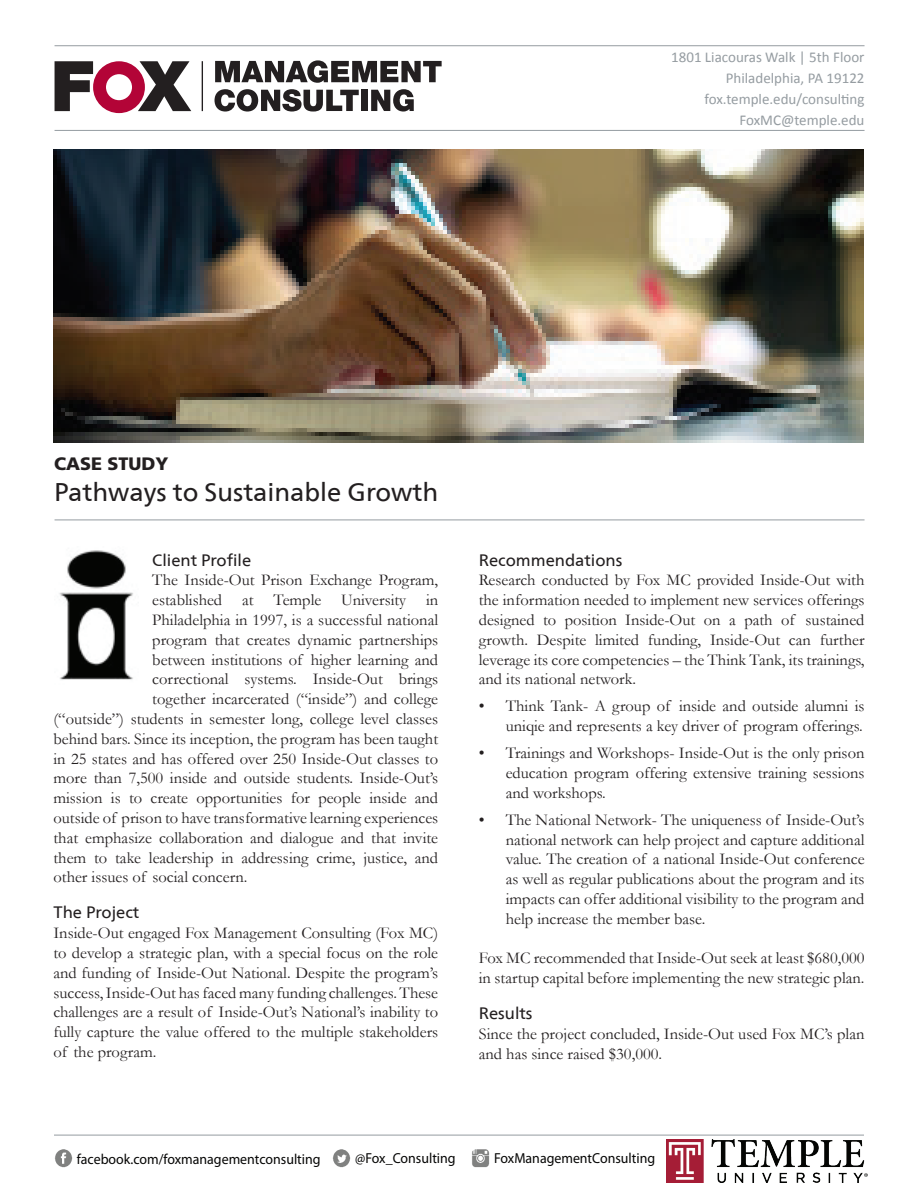
<style>
.page{position:relative;width:918px;height:1188px;background:#fff}
.page>*{position:absolute;margin:0;border:0;box-sizing:border-box;transform-origin:0 0}
.t1{font:25.5px "Frutiger Neue LT Com";color:#231f20}
.t2{font:900 18px "Frutiger LT Std";color:#231f20}
.t3{font:16.5px/19.8px "Garamond";color:#231f20;text-align:justify}
.t4{font:16.5px "Frutiger Neue LT Com";color:#231f20}
.t5{font:15px/21px "Calibri";color:#959ca1;text-align:right}
.t6{font:14.55px "Myriad Pro";color:#050504;scale:.96 1}
</style>
<div class="page">
<img style="left:54px;top:149px;width:809px;height:294px">
<hr style="left:54px;top:1135px;width:810px;height:1px;background:#959ca1">
<hr style="left:55px;top:520px;width:810px;height:1px;background:#959ca1">
<img style="left:55px;top:1149px;width:18px;height:19px">
<img style="left:332px;top:1149px;width:19px;height:19px">
<img style="left:472px;top:1149px;width:18px;height:19px">
<img style="left:59px;top:550px;width:74px;height:130px">
<hr style="left:55px;top:45px;width:810px;height:1px;background:#959ca1">
<hr style="left:55px;top:130px;width:810px;height:1px;background:#959ca1">
<svg style="left:55px;top:61px;width:136px;height:50px"></svg>
<hr style="left:202px;top:61px;width:1px;height:50px;background:#231f20">
<svg style="left:215px;top:60px;width:227px;height:23px"></svg>
<svg style="left:215px;top:89px;width:144px;height:23px"></svg>
<div style="left:361px;top:90px;width:7px;height:21px;background:#231f20"></div>
<svg style="left:371px;top:89px;width:43px;height:23px"></svg>
<img style="left:667px;top:1139px;width:200px;height:43px">
<p class="t5" style="left:671px;top:46px;width:195px">1801 Liacouras Walk | 5th Floor<br>Philadelphia, PA 19122 fox.temple.edu/consulting<br>FoxMC@temple.edu</p>
<p class="t2" style="left:54px;top:453px;width:116px">CASE STUDY</p>
<h1 class="t1" style="left:54px;top:477px;width:386px">Pathways to Sustainable Growth</h1>
<p class="t4" style="left:152px;top:550px;width:100px">Client Profile</p>
<p class="t3" style="left:152px;top:570px;width:287px">The Inside-Out Prison Exchange Program,</p>
<p class="t3" style="left:152px;top:590px;width:287px">established at Temple University in</p>
<p class="t3" style="left:152px;top:609px;width:287px">Philadelphia in 1997, is a successful national</p>
<p class="t3" style="left:152px;top:629px;width:287px">program that creates dynamic partnerships</p>
<p class="t3" style="left:152px;top:649px;width:287px">between institutions of higher learning and</p>
<p class="t3" style="left:152px;top:669px;width:287px">correctional systems. Inside-Out brings</p>
<p class="t3" style="left:152px;top:689px;width:287px">together incarcerated (“inside”) and college</p>
<p class="t3" style="left:53px;top:708px;width:386px">(“outside”) students in semester long, college level classes</p>
<p class="t3" style="left:53px;top:728px;width:386px">behind bars. Since its inception, the program has been taught</p>
<p class="t3" style="left:53px;top:748px;width:386px">in 25 states and has offered over 250 Inside-Out classes to</p>
<p class="t3" style="left:53px;top:768px;width:386px">more than 7,500 inside and outside students. Inside-Out’s</p>
<p class="t3" style="left:53px;top:788px;width:386px">mission is to create opportunities for people inside and</p>
<p class="t3" style="left:53px;top:807px;width:386px">outside of prison to have transformative learning experiences</p>
<p class="t3" style="left:53px;top:827px;width:386px">that emphasize collaboration and dialogue and that invite</p>
<p class="t3" style="left:53px;top:847px;width:386px">them to take leadership in addressing crime, justice, and</p>
<p class="t3" style="left:53px;top:867px;width:196px">other issues of social concern.</p>
<p class="t4" style="left:53px;top:903px;width:87px">The Project</p>
<p class="t3" style="left:53px;top:923px;width:386px">Inside-Out engaged Fox Management Consulting (Fox MC) to develop a strategic plan, with a special focus on the role and funding of Inside-Out National. Despite the program’s success, Inside-Out has faced many funding challenges. These challenges are a result of Inside-Out’s National’s inability to fully capture the value offered to the multiple stakeholders of the program.</p>
<p class="t4" style="left:479px;top:550px;width:145px">Recommendations</p>
<p class="t3" style="left:479px;top:570px;width:387px">Research conducted by Fox MC provided Inside-Out with the information needed to implement new services offerings designed to position Inside-Out on a path of sustained growth. Despite limited funding, Inside-Out can further leverage its core competencies – the Think Tank, its trainings, and its national network.</p>
<p class="t3" style="left:479px;top:696px;width:387px;text-align:right">• Think Tank- A group of inside and outside alumni is uniqie and represents a key driver of program offerings.</p>
<p class="t3" style="left:506px;top:743px;width:360px;text-indent:-27px">• Trainings and Workshops- Inside-Out is the only prison education program offering extensive training sessions and workshops.</p>
<p class="t3" style="left:506px;top:809px;width:360px;text-indent:-27px">• The National Network- The uniqueness of Inside-Out’s national network can help project and capture additional value. The creation of a national Inside-Out conference as well as regular publications about the program and its impacts can offer additional visibility to the program and help increase the member base.</p>
<p class="t3" style="left:479px;top:948px;width:387px">Fox MC recommended that Inside-Out seek at least $680,000 in startup capital before implementing the new strategic plan.</p>
<p class="t4" style="left:479px;top:1003px;width:55px">Results</p>
<p class="t3" style="left:479px;top:1023px;width:387px">Since the project concluded, Inside-Out used Fox MC’s plan and has since raised $30,000.</p>
<p class="t6" style="left:77px;top:1150px;width:255px">facebook.com/foxmanagementconsulting</p>
<p class="t6" style="left:355px;top:1149px;width:106px">@Fox_Consulting</p>
<p class="t6" style="left:494px;top:1150px;width:169px">FoxManagementConsulting</p>
</div>
